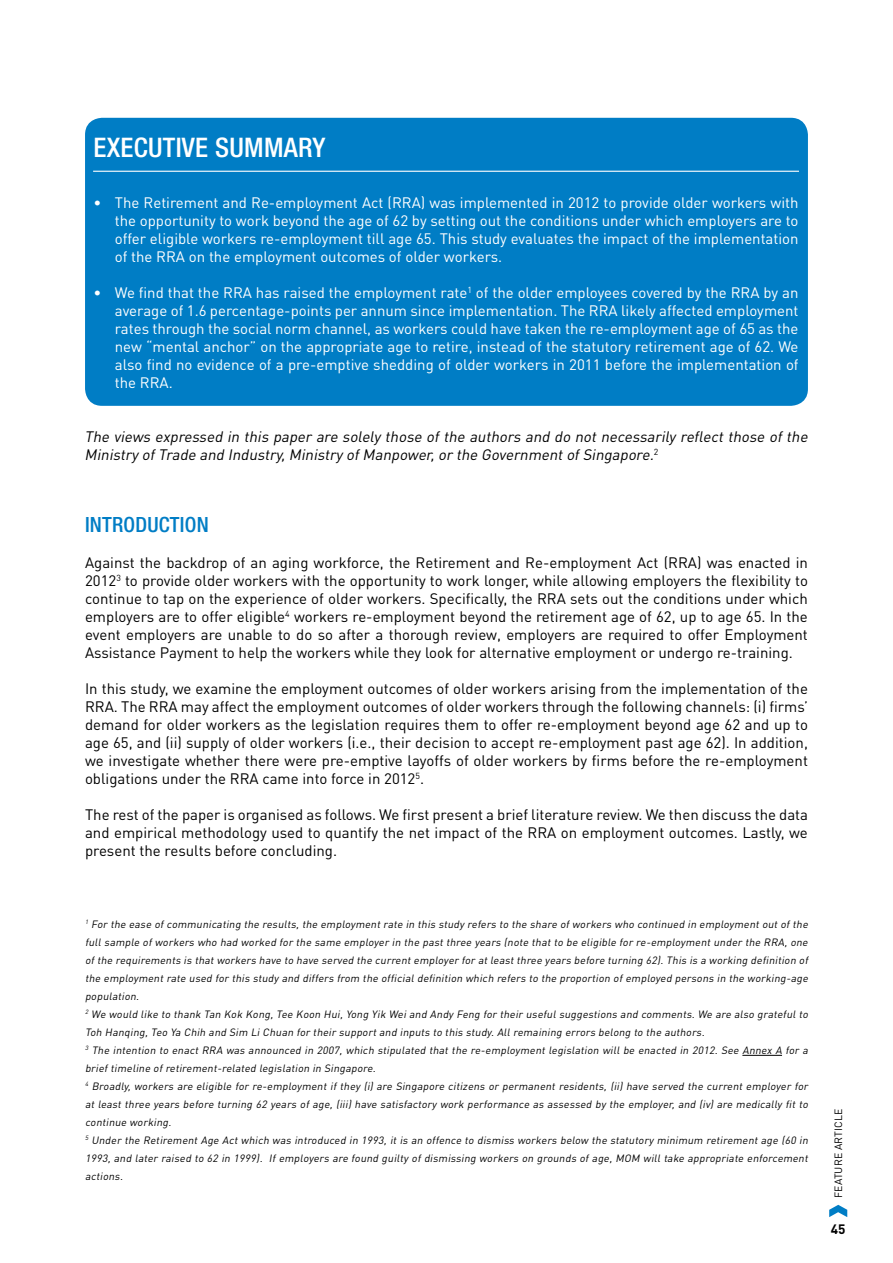
<style>
.page{position:relative;width:893px;height:1263px;background:#fff}
.page>*{position:absolute;margin:0;border:0;box-sizing:border-box;transform-origin:0 0}
.Overview_Title{font:500 condensed 27px "Helvetica Neue LT Std";letter-spacing:.01em;color:#fff}
.Feature_Article_-_Bo{font:500 condensed 21px "Helvetica Neue LT Std";letter-spacing:.01em;color:#007dc5}
.t1{font:15px/18px "DIN Pro";color:#000;text-align:justify}
.t2{font:15px/18px "DIN Pro";color:#fff;text-align:justify}
.Overview_Body__Bulle{font:italic 15px/18px "DIN Pro";color:#000}
.t3{font:700 13.5px "DIN Pro";color:#000}
.Footnote{font:italic 10.5px/18px "DIN Pro";color:#000;text-align:justify}
.t4{font:10.5px "DIN Pro";letter-spacing:.01em;color:#000}
</style>
<div class="page">
<svg style="left:829px;top:1205px;width:18px;height:12px"></svg>
<div style="left:85px;top:118px;width:723px;height:288px;background:#007dc5;border-radius:17px"></div>
<hr style="left:742px;top:1055px;width:40px;height:1px;background:#000">
<hr style="left:93px;top:171px;width:706px;height:1px;background:#fff">
<p class="Overview_Title" style="left:94px;top:131px;width:233px">EXECUTIVE SUMMARY</p>
<p class="t2" style="left:115px;top:193px;width:685px;text-indent:-21px">• The Retirement and Re-employment Act (RRA) was implemented in 2012 to provide older workers with the opportunity to work beyond the age of 62 by setting out the conditions under which employers are to offer eligible workers re-employment till age 65. This study evaluates the impact of the implementation of the RRA on the employment outcomes of older workers.</p>
<p class="t2" style="left:115px;top:283px;width:685px;text-indent:-21px">• We find that the RRA has raised the employment rate<sup>1</sup> of the older employees covered by the RRA by an average of 1.6 percentage-points per annum since implementation. The RRA likely affected employment rates through the social norm channel, as workers could have taken the re-employment age of 65 as the new “mental anchor” on the appropriate age to retire, instead of the statutory retirement age of 62. We also find no evidence of a pre-emptive shedding of older workers in 2011 before the implementation of the RRA.</p>
<p class="Overview_Body__Bulle" style="left:85px;top:427px;width:728px">The views expressed in this paper are solely those of the authors and do not necessarily reflect those of the<br>Ministry ofTrade and Industry,Ministry ofManpower,or the GovernmentofSingapore.<sup>2</sup></p>
<p class="Feature_Article_-_Bo" style="left:85px;top:512px;width:125px">INTRODUCTION</p>
<p class="t1" style="left:85px;top:553px;width:724px">Against the backdrop of an aging workforce, the Retirement and Re-employment Act (RRA) was enacted in 2012<sup>3</sup> to provide older workers with the opportunity to work longer, while allowing employers the flexibility to continue to tap on the experience of older workers. Specifically, the RRA sets out the conditions under which employers are to offer eligible<sup>4</sup> workers re-employment beyond the retirement age of 62, up to age 65. In the event employers are unable to do so after a thorough review, employers are required to offer Employment Assistance Payment to help the workers while they look for alternative employment or undergo re-training.</p>
<p class="t1" style="left:85px;top:679px;width:724px">In this study, we examine the employment outcomes of older workers arising from the implementation of the RRA. The RRA may affect the employment outcomes of older workers through the following channels: (i) firms’ demand for older workers as the legislation requires them to offer re-employment beyond age 62 and up to age 65, and (ii) supply of older workers (i.e., their decision to accept re-employment past age 62). In addition, we investigate whether there were pre-emptive layoffs of older workers by firms before the re-employment obligations under the RRA came into force in 2012<sup>5</sup>.</p>
<p class="t1" style="left:85px;top:805px;width:724px">The rest of the paper is organised as follows. We first present a brief literature review. We then discuss the data and empirical methodology used to quantify the net impact of the RRA on employment outcomes. Lastly, we present the results before concluding.</p>
<p class="Footnote" style="left:85px;top:915px;width:727px"><sup>1</sup> For the ease of communicating the results, the employment rate in this study refers to the share of workers who continued in employment out of the full sample of workers who had worked for the same employer in the past three years (note that to be eligible for re-employment under the RRA, one ofthe requirements is thatworkers have to have served the currentemployer for atleastthree years before turning 62).This is a working definition of the employment rate used for this study and differs from the official definition which refers to the proportion of employed persons in the working-age population.</p>
<p class="Footnote" style="left:85px;top:1005px;width:727px"><sup>2</sup> We would like to thank Tan Kok Kong, Tee Koon Hui, Yong Yik Wei and Andy Feng for their useful suggestions and comments. We are also grateful to<br>Toh Hanqing, Teo Ya Chih and Sim Li Chuan for their support and inputs to this study. All remaining errors belong to the authors.</p>
<p class="Footnote" style="left:85px;top:1041px;width:727px"><sup>3</sup> The intention to enact RRA was announced in 2007, which stipulated that the re-employment legislation will be enacted in 2012. See Annex A for a brief timeline of retirement-related legislation in Singapore.</p>
<p class="Footnote" style="left:85px;top:1077px;width:727px"><sup>4</sup> Broadly, workers are eligible for re-employment if they (i) are Singapore citizens or permanent residents, (ii) have served the current employer for at least three years before turning 62 years of age, (iii) have satisfactory work performance as assessed by the employer, and (iv) are medically fit to continue working.</p>
<p class="Footnote" style="left:85px;top:1131px;width:727px"><sup>5</sup> Under the Retirement Age Act which was introduced in 1993, it is an offence to dismiss workers below the statutory minimum retirement age (60 in 1993, and later raised to 62 in 1999). If employers are found guilty of dismissing workers on grounds of age, MOM will take appropriate enforcement actions.</p>
<p class="t4" style="left:831px;top:1198px;width:91px;rotate:-90deg">FEATURE ARTICLE</p>
<p class="t3" style="left:831px;top:1220px;width:16px">45</p>
</div>
